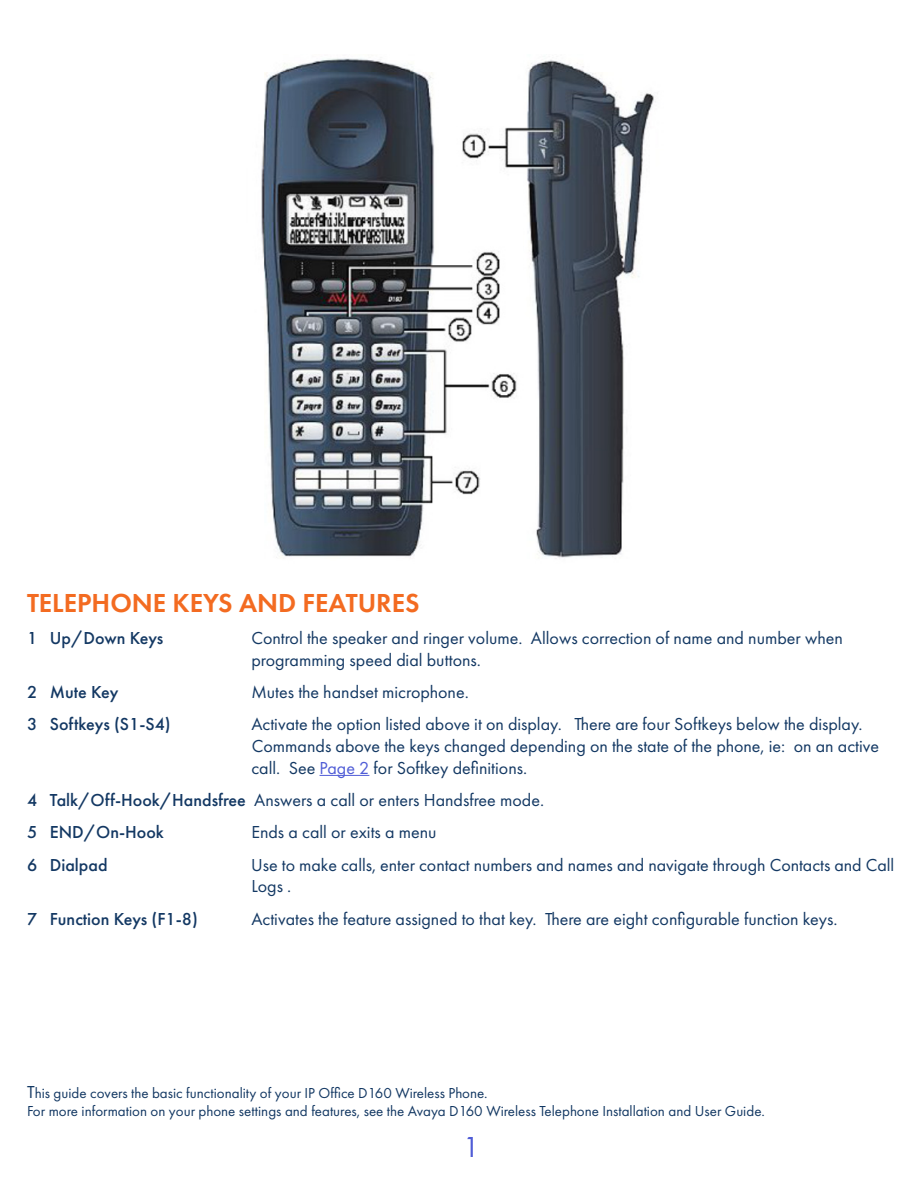
<style>
.page{position:relative;width:918px;height:1188px;background:#fff}
.page>*{position:absolute;margin:0;border:0;box-sizing:border-box;transform-origin:0 0}
.t1{font:30px "Futura PT";color:#4f5cd6}
.t2{font:600 27px "Futura PT";color:#f36b21}
.t3{font:18px/21.6px "Futura PT";color:#133863}
.t4{font:500 18px "Futura PT";color:#133863}
.t5{font:15px "Futura PT";color:#133863}
.s1{color:#4f5cd6}
.s2{font-weight:500}
.s3{font-size:18px}
</style>
<div class="page">
<hr style="left:320px;top:775px;width:49px;height:1px;background:#4f5cd6">
<img style="left:261px;top:58px;width:393px;height:501px">
<p class="t2" style="left:27px;top:586px;width:394px">TELEPHONE KEYS AND FEATURES</p>
<p class="t4" style="left:27px;top:627px;width:138px">1 Up/Down Keys</p>
<p class="t3" style="left:251px;top:627px;width:593px">Control the speaker and ringer volume. Allows correction of name and number when programming speed dial buttons.</p>
<p class="t4" style="left:27px;top:681px;width:93px">2 Mute Key</p>
<p class="t3" style="left:251px;top:681px;width:219px">Mutes the handset microphone.</p>
<p class="t4" style="left:27px;top:714px;width:145px">3 Softkeys (S1-S4)</p>
<p class="t3" style="left:251px;top:714px;width:613px">Activate the option listed above it on display. There are four Softkeys below the display.</p>
<p class="t3" style="left:252px;top:735px;width:629px">Commands above the keys changed depending on the state of the phone, ie: on an active</p>
<p class="t3" style="left:251px;top:757px;width:277px">call. See <span class="s1">Page 2</span> for Softkey definitions.</p>
<p class="t3" style="left:27px;top:789px;width:519px"><span class="s2">4 Talk/Off-Hook/Handsfree</span> Answers a call or enters Handsfree mode.</p>
<p class="t4" style="left:27px;top:822px;width:138px">5 END/On-Hook</p>
<p class="t3" style="left:251px;top:822px;width:187px">Ends a call or exits a menu</p>
<p class="t4" style="left:27px;top:854px;width:82px">6 Dialpad</p>
<p class="t3" style="left:251px;top:854px;width:645px">Use to make calls, enter contact numbers and names and navigate through Contacts and Call<br>Logs .</p>
<p class="t4" style="left:27px;top:908px;width:172px">7 Function Keys (F1-8)</p>
<p class="t3" style="left:251px;top:908px;width:588px">Activates the feature assigned to that key. There are eight configurable function keys.</p>
<p class="t5" style="left:27px;top:1084px;width:462px"><span class="s3">T</span>his guide covers the basic functionality of your IP Office D160 Wireless Phone.</p>
<p class="t5" style="left:27px;top:1102px;width:739px">For more information on your phone settings and features, see the Avaya D160 Wireless Telephone Installation and User Guide.</p>
<p class="t1" style="left:463px;top:1129px;width:19px">1</p>
</div>
